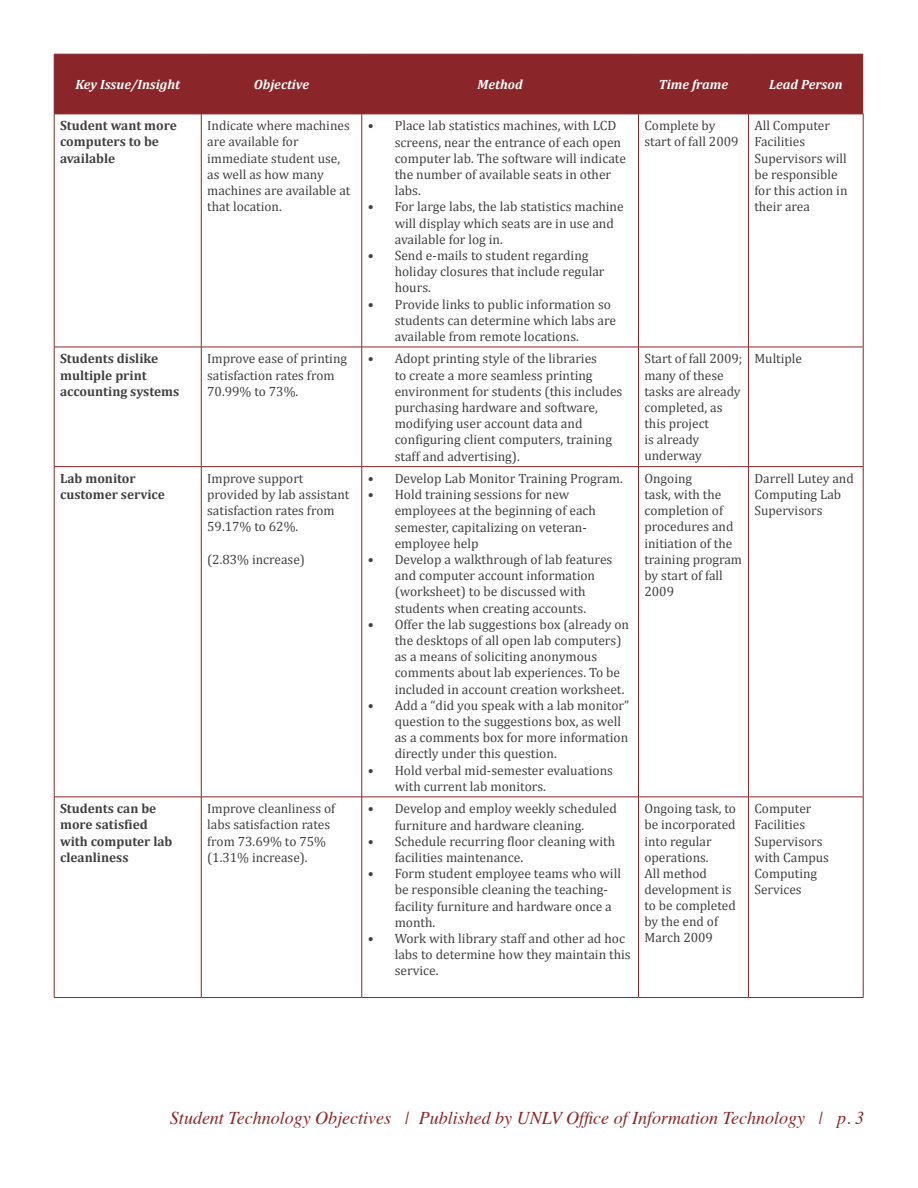
<style>
.page{position:relative;width:918px;height:1188px;background:#fff}
.page>*{position:absolute;margin:0;border:0;box-sizing:border-box;transform-origin:0 0}
.t1{font:italic 18px "Times";color:#8a2629}
.t2{font:13.5px/16.2px "Cambria";color:#414142}
.t3{font:700 13.5px/16.2px "Cambria";color:#414142}
.t4{font:italic 700 13.5px "Cambria";color:#fff}
</style>
<div class="page">
<div style="left:55px;top:55px;width:808px;height:59px;background:#8a2629"></div>
<hr style="left:54px;top:54px;width:147px;height:1px;background:#8a2629">
<hr style="left:201px;top:54px;width:161px;height:1px;background:#8a2629">
<hr style="left:362px;top:54px;width:277px;height:1px;background:#8a2629">
<hr style="left:639px;top:54px;width:109px;height:1px;background:#8a2629">
<hr style="left:748px;top:54px;width:115px;height:1px;background:#8a2629">
<hr style="left:54px;top:54px;width:1px;height:60px;background:#8a2629">
<hr style="left:54px;top:114px;width:147px;height:1px;background:#8a2629">
<hr style="left:54px;top:114px;width:1px;height:233px;background:#8a2629">
<hr style="left:201px;top:114px;width:1px;height:233px;background:#8a2629">
<hr style="left:362px;top:114px;width:1px;height:233px;background:#8a2629">
<hr style="left:638px;top:114px;width:1px;height:233px;background:#8a2629">
<hr style="left:748px;top:114px;width:1px;height:233px;background:#8a2629">
<hr style="left:863px;top:114px;width:1px;height:233px;background:#8a2629">
<hr style="left:54px;top:347px;width:147px;height:1px;background:#8a2629">
<hr style="left:54px;top:347px;width:1px;height:119px;background:#8a2629">
<hr style="left:201px;top:347px;width:161px;height:1px;background:#8a2629">
<hr style="left:201px;top:347px;width:1px;height:119px;background:#8a2629">
<hr style="left:362px;top:347px;width:277px;height:1px;background:#8a2629">
<hr style="left:362px;top:347px;width:1px;height:119px;background:#8a2629">
<hr style="left:639px;top:347px;width:109px;height:1px;background:#8a2629">
<hr style="left:638px;top:347px;width:1px;height:119px;background:#8a2629">
<hr style="left:748px;top:347px;width:115px;height:1px;background:#8a2629">
<hr style="left:748px;top:347px;width:1px;height:119px;background:#8a2629">
<hr style="left:863px;top:347px;width:1px;height:119px;background:#8a2629">
<hr style="left:54px;top:466px;width:147px;height:1px;background:#8a2629">
<hr style="left:54px;top:467px;width:1px;height:330px;background:#8a2629">
<hr style="left:201px;top:466px;width:161px;height:1px;background:#8a2629">
<hr style="left:201px;top:467px;width:1px;height:330px;background:#8a2629">
<hr style="left:362px;top:466px;width:277px;height:1px;background:#8a2629">
<hr style="left:362px;top:467px;width:1px;height:330px;background:#8a2629">
<hr style="left:639px;top:466px;width:109px;height:1px;background:#8a2629">
<hr style="left:638px;top:467px;width:1px;height:330px;background:#8a2629">
<hr style="left:748px;top:466px;width:115px;height:1px;background:#8a2629">
<hr style="left:748px;top:467px;width:1px;height:330px;background:#8a2629">
<hr style="left:863px;top:467px;width:1px;height:330px;background:#8a2629">
<hr style="left:54px;top:797px;width:147px;height:1px;background:#8a2629">
<hr style="left:54px;top:797px;width:1px;height:200px;background:#8a2629">
<hr style="left:201px;top:797px;width:161px;height:1px;background:#8a2629">
<hr style="left:201px;top:797px;width:1px;height:200px;background:#8a2629">
<hr style="left:362px;top:797px;width:277px;height:1px;background:#8a2629">
<hr style="left:362px;top:797px;width:1px;height:200px;background:#8a2629">
<hr style="left:639px;top:797px;width:109px;height:1px;background:#8a2629">
<hr style="left:638px;top:797px;width:1px;height:200px;background:#8a2629">
<hr style="left:748px;top:797px;width:115px;height:1px;background:#8a2629">
<hr style="left:748px;top:797px;width:1px;height:200px;background:#8a2629">
<hr style="left:863px;top:797px;width:1px;height:200px;background:#8a2629">
<hr style="left:201px;top:114px;width:161px;height:1px;background:#8a2629">
<hr style="left:362px;top:114px;width:277px;height:1px;background:#8a2629">
<hr style="left:639px;top:114px;width:109px;height:1px;background:#8a2629">
<hr style="left:748px;top:114px;width:115px;height:1px;background:#8a2629">
<hr style="left:54px;top:997px;width:147px;height:1px;background:#8a2629">
<hr style="left:201px;top:997px;width:161px;height:1px;background:#8a2629">
<hr style="left:362px;top:997px;width:277px;height:1px;background:#8a2629">
<hr style="left:639px;top:997px;width:109px;height:1px;background:#8a2629">
<hr style="left:748px;top:997px;width:115px;height:1px;background:#8a2629">
<p class="t4" style="left:75px;top:76px;width:106px">Key Issue/Insight</p>
<p class="t4" style="left:254px;top:76px;width:57px">Objective</p>
<p class="t4" style="left:478px;top:76px;width:47px">Method</p>
<p class="t4" style="left:659px;top:76px;width:71px">Time frame</p>
<p class="t4" style="left:769px;top:76px;width:75px">Lead Person</p>
<p class="t3" style="left:60px;top:117px;width:118px">Student want more computers to be available</p>
<p class="t2" style="left:207px;top:118px;width:145px">Indicate where machines are available for immediate student use, as well as how many machines are available at that location.</p>
<p class="t2" style="left:395px;top:118px;width:233px;text-indent:-27px">• Place lab statistics machines, with LCD screens, near the entrance of each open computer lab. The software will indicate the number of available seats in other labs.</p>
<p class="t2" style="left:644px;top:118px;width:96px">Complete by start of fall 2009</p>
<p class="t2" style="left:754px;top:118px;width:95px">All Computer<br>Facilities<br>Supervisors will be responsible for this action in their area</p>
<p class="t2" style="left:395px;top:199px;width:230px;text-indent:-27px">• For large labs, the lab statistics machine will display which seats are in use and available for log in.</p>
<p class="t2" style="left:395px;top:247px;width:211px;text-indent:-27px">• Send e-mails to student regarding holiday closures that include regular hours.</p>
<p class="t2" style="left:395px;top:296px;width:223px;text-indent:-27px">• Provide links to public information so students can determine which labs are available from remote locations.</p>
<p class="t3" style="left:60px;top:350px;width:121px">Students dislike multiple print accounting systems</p>
<p class="t2" style="left:207px;top:351px;width:141px">Improve ease of printing satisfaction rates from<br>70.99% to 73%.</p>
<p class="t2" style="left:395px;top:351px;width:229px;text-indent:-27px">• Adopt printing style of the libraries<br>to create a more seamless printing environment for students (this includes purchasing hardware and software, modifying user account data and configuring client computers, training staff and advertising).</p>
<p class="t2" style="left:644px;top:351px;width:100px">Start of fall 2009; many of these tasks are already completed, as this project<br>is already underway</p>
<p class="t2" style="left:754px;top:351px;width:49px">Multiple</p>
<p class="t3" style="left:60px;top:470px;width:106px">Lab monitor customer service</p>
<p class="t2" style="left:207px;top:470px;width:144px">Improve support provided by lab assistant satisfaction rates from<br>59.17% to 62%.</p>
<p class="t2" style="left:207px;top:551px;width:99px">(2.83% increase)</p>
<p class="t2" style="left:644px;top:470px;width:99px">Ongoing<br>task, with the completion of procedures and initiation of the training program by start of fall<br>2009</p>
<p class="t2" style="left:754px;top:470px;width:101px">Darrell Lutey and<br>Computing Lab<br>Supervisors</p>
<p class="t2" style="left:368px;top:470px;width:257px">• Develop Lab Monitor Training Program.</p>
<p class="t2" style="left:395px;top:487px;width:203px;text-indent:-27px">• Hold training sessions for new employees at the beginning of each semester, capitalizing on veteran&shy;employee help</p>
<p class="t2" style="left:395px;top:551px;width:219px;text-indent:-27px">• Develop a walkthrough of lab features and computer account information (worksheet) to be discussed with students when creating accounts.</p>
<p class="t2" style="left:395px;top:616px;width:236px;text-indent:-27px">• Offer the lab suggestions box (already on the desktops of all open lab computers) as a means of soliciting anonymous comments about lab experiences. To be included in account creation worksheet.</p>
<p class="t2" style="left:395px;top:697px;width:236px;text-indent:-27px">• Add a “did you speak with a lab monitor” question to the suggestions box, as well as a comments box for more information directly under this question.</p>
<p class="t2" style="left:395px;top:762px;width:220px;text-indent:-27px">• Hold verbal mid-semester evaluations with current lab monitors.</p>
<p class="t3" style="left:60px;top:800px;width:114px">Students can be more satisfied with computer lab cleanliness</p>
<p class="t2" style="left:207px;top:801px;width:130px">Improve cleanliness of labs satisfaction rates from 73.69% to 75% (1.31% increase).</p>
<p class="t2" style="left:368px;top:801px;width:251px;text-align:center">• Develop and employ weekly scheduled furniture and hardware cleaning.</p>
<p class="t2" style="left:395px;top:833px;width:222px;text-indent:-27px">• Schedule recurring floor cleaning with facilities maintenance.</p>
<p class="t2" style="left:395px;top:865px;width:228px;text-indent:-27px">• Form student employee teams who will be responsible cleaning the teaching&shy;facility furniture and hardware once a month.</p>
<p class="t2" style="left:395px;top:930px;width:238px;text-indent:-27px">• Work with library staff and other ad hoc labs to determine how they maintain this service.</p>
<p class="t2" style="left:644px;top:801px;width:93px">Ongoing task, to be incorporated into regular operations.<br>All method development is to be completed by the end of<br>March 2009</p>
<p class="t2" style="left:754px;top:801px;width:76px">Computer<br>Facilities<br>Supervisors with Campus<br>Computing<br>Services</p>
<h1 class="t1" style="left:170px;top:1102px;width:696px">Student Technology Objectives | Published by UNLV Office of Information Technology | p. 3</h1>
</div>
